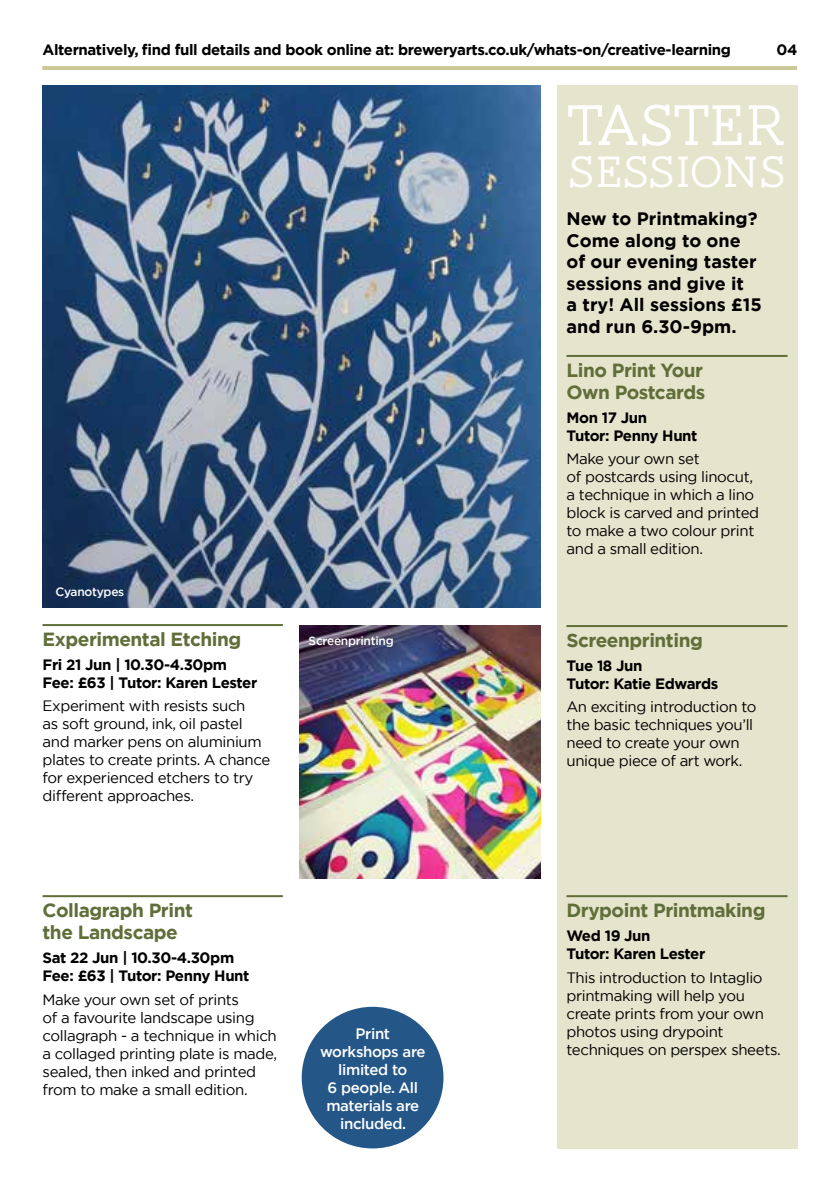
<style>
.page{position:relative;width:840px;height:1191px;background:#fff}
.page>*{position:absolute;margin:0;border:0;box-sizing:border-box;transform-origin:0 0}
.t1{font:300 58.8px "AW Conqueror Slab";letter-spacing:-.01em;color:#fff}
.t2{font:300 45px "AW Conqueror Slab";letter-spacing:-.01em;color:#fff}
.t3{font:700 19px/22px "Gotham";letter-spacing:-.025em;color:#606e39}
.t4{font:700 18px/21.6px "Gotham";color:#000}
.t5{font:15px/18px "Gotham";letter-spacing:-.025em;color:#000}
.t6{font:700 15px/18px "Gotham";letter-spacing:-.025em;color:#000}
.t7{font:500 15px/18px "Gotham";letter-spacing:-.025em;color:#fff;text-align:center}
.t8{font:500 12px "Gotham";letter-spacing:-.025em;color:#fff}
</style>
<div class="page">
<div style="left:556px;top:85px;width:241px;height:1063px;background:#e5e4cc"></div>
<hr style="left:42px;top:66px;width:754px;height:4px;background:#cbc999">
<hr style="left:566px;top:355px;width:221px;height:2px;background:#606e39">
<hr style="left:566px;top:625px;width:221px;height:2px;background:#606e39">
<hr style="left:566px;top:895px;width:221px;height:2px;background:#606e39">
<hr style="left:43px;top:624px;width:240px;height:2px;background:#606e39">
<hr style="left:43px;top:895px;width:240px;height:2px;background:#606e39">
<img style="left:42px;top:85px;width:498px;height:522px">
<img style="left:300px;top:625px;width:240px;height:253px">
<div style="left:301px;top:1006px;width:142px;height:142px;background:#245687;border-radius:50%"></div>
<p class="t6" style="left:43px;top:40px;width:689px">Alternatively, find full details and book online at: breweryarts.co.uk/whats-on/creative-learning</p>
<p class="t6" style="left:776px;top:40px;width:22px">04</p>
<h1 class="t1" style="left:566px;top:94px;width:221px">TASTER</h1>
<h2 class="t2" style="left:566px;top:149px;width:222px">SESSIONS</h2>
<p class="t4" style="left:566px;top:208px;width:197px">New to Printmaking?<br>Come along to one of our evening taster sessions and give it<br>a try! All sessions £15 and run 6.30-9pm.</p>
<p class="t8" style="left:55px;top:583px;width:70px">Cyanotypes</p>
<p class="t3" style="left:43px;top:628px;width:200px">Experimental Etching</p>
<p class="t6" style="left:43px;top:655px;width:216px">Fri 21 Jun | 10.30-4.30pm<br>Fee: £63 | Tutor: Karen Lester</p>
<p class="t5" style="left:43px;top:697px;width:229px">Experiment with resists such<br>as soft ground, ink, oil pastel and marker pens on aluminium plates to create prints. A chance for experienced etchers to try different approaches.</p>
<p class="t8" style="left:308px;top:632px;width:87px">Screenprinting</p>
<p class="t3" style="left:43px;top:899px;width:152px">Collagraph Print the Landscape</p>
<p class="t6" style="left:43px;top:948px;width:208px">Sat 22 Jun | 10.30-4.30pm<br>Fee: £63 | Tutor: Penny Hunt</p>
<p class="t5" style="left:43px;top:990px;width:236px">Make your own set of prints<br>of a favourite landscape using collagraph - a technique in which a collaged printing plate is made, sealed, then inked and printed from to make a small edition.</p>
<p class="t7" style="left:320px;top:1024px;width:107px">Print workshops are limited to<br>6 people. All materials are included.</p>
<p class="t3" style="left:566px;top:359px;width:140px">Lino Print Your<br>Own Postcards</p>
<p class="t6" style="left:566px;top:408px;width:132px">Mon 17 Jun<br>Tutor: Penny Hunt</p>
<p class="t5" style="left:566px;top:450px;width:194px">Make your own set<br>of postcards using linocut, a technique in which a lino block is carved and printed to make a two colour print and a small edition.</p>
<p class="t3" style="left:566px;top:629px;width:138px">Screenprinting</p>
<p class="t6" style="left:566px;top:656px;width:153px">Tue 18 Jun<br>Tutor: Katie Edwards</p>
<p class="t5" style="left:566px;top:698px;width:191px">An exciting introduction to the basic techniques you’ll need to create your own unique piece of art work.</p>
<p class="t3" style="left:566px;top:899px;width:200px">Drypoint Printmaking</p>
<p class="t6" style="left:566px;top:926px;width:140px">Wed 19 Jun<br>Tutor: Karen Lester</p>
<p class="t5" style="left:566px;top:968px;width:216px">This introduction to Intaglio printmaking will help you create prints from your own photos using drypoint techniques on perspex sheets.</p>
</div>
